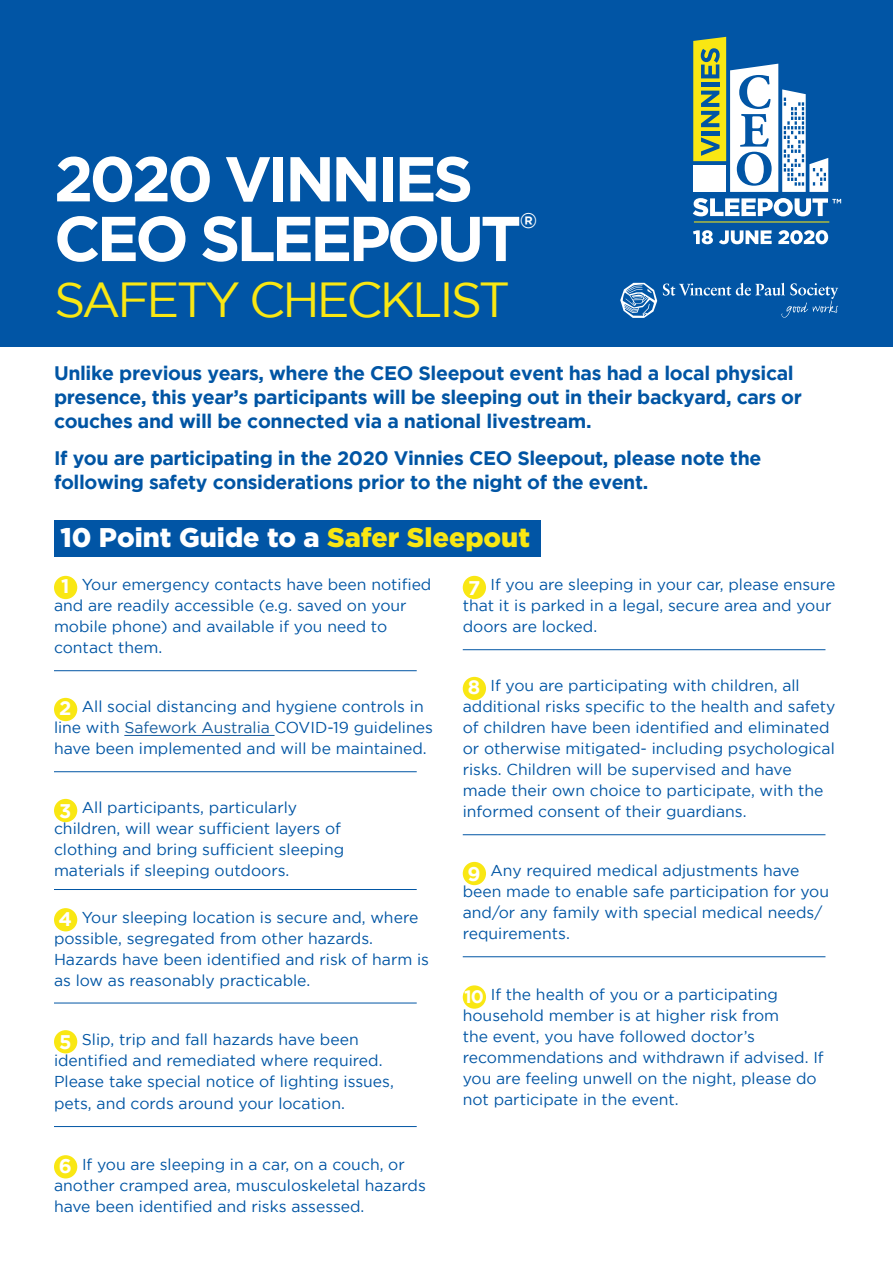
<style>
.page{position:relative;width:893px;height:1263px;background:#fff}
.page>*{position:absolute;margin:0;border:0;box-sizing:border-box;transform-origin:0 0}
.t1{font:700 63.15px/59.7px "Gotham";letter-spacing:-.06em;color:#fff}
.t2{font:49.2px "Gotham";letter-spacing:-.06em;color:#f9e713}
.t3{font:900 27px "Gotham";color:#fff}
.t4{font:700 21px "Gotham";color:#fff}
.t5{font:700 19.65px "Gotham";color:#fff}
.t6{font:700 19.5px/24px "Gotham";letter-spacing:-.02em;color:#0155a4}
.t7{font:700 18px "Gotham";color:#fff}
.t8{font:15.75px/21px "Gotham";color:#0155a4}
.s1{color:#f9e713}
.s2{color:#175d9e}
</style>
<div class="page">
<div style="left:0;top:0;width:893px;height:347px;background:#0155a5"></div>
<svg style="left:620px;top:283px;width:37px;height:35px"></svg>
<svg style="left:663px;top:283px;width:175px;height:35px"></svg>
<svg style="left:693px;top:198px;width:148px;height:18px"></svg>
<svg style="left:693px;top:37px;width:135px;height:155px"></svg>
<hr style="left:694px;top:221px;width:135px;height:1px;background:#f9e713">
<svg style="left:693px;top:230px;width:20px;height:14px"></svg>
<svg style="left:719px;top:230px;width:53px;height:14px"></svg>
<svg style="left:778px;top:230px;width:50px;height:14px"></svg>
<hr style="left:124px;top:735px;width:151px;height:1px;background:#175d9e">
<div style="left:54px;top:576px;width:23px;height:23px;background:#f9e713;border-radius:50%"></div>
<hr style="left:54px;top:670px;width:363px;height:1px;background:#0155a4">
<div style="left:54px;top:698px;width:23px;height:23px;background:#f9e713;border-radius:50%"></div>
<hr style="left:54px;top:771px;width:363px;height:1px;background:#0155a4">
<div style="left:54px;top:799px;width:23px;height:23px;background:#f9e713;border-radius:50%"></div>
<hr style="left:54px;top:889px;width:363px;height:1px;background:#0155a4">
<div style="left:54px;top:908px;width:23px;height:23px;background:#f9e713;border-radius:50%"></div>
<hr style="left:54px;top:1003px;width:363px;height:1px;background:#0155a4">
<div style="left:54px;top:1030px;width:23px;height:23px;background:#f9e713;border-radius:50%"></div>
<hr style="left:54px;top:1126px;width:363px;height:1px;background:#0155a4">
<div style="left:54px;top:1155px;width:23px;height:23px;background:#f9e713;border-radius:50%"></div>
<div style="left:463px;top:576px;width:23px;height:23px;background:#f9e713;border-radius:50%"></div>
<hr style="left:463px;top:649px;width:362px;height:1px;background:#0155a4">
<div style="left:463px;top:677px;width:23px;height:23px;background:#f9e713;border-radius:50%"></div>
<hr style="left:463px;top:834px;width:362px;height:1px;background:#0155a4">
<div style="left:463px;top:862px;width:23px;height:23px;background:#f9e713;border-radius:50%"></div>
<hr style="left:463px;top:956px;width:362px;height:1px;background:#0155a4">
<div style="left:463px;top:985px;width:23px;height:24px;background:#f9e713;border-radius:50%"></div>
<div style="left:54px;top:520px;width:486px;height:36px;background:#0155a5"></div>
<p class="t1" style="left:54px;top:148px;width:469px">2020 VINNIES<br>CEO SLEEPOUT</p>
<p class="t4" style="left:520px;top:208px;width:19px">®</p>
<p class="t2" style="left:54px;top:272px;width:458px">SAFETY CHECKLIST</p>
<p class="t6" style="left:54px;top:361px;width:749px">Unlike previous years, where the CEO Sleepout event has had a local physical presence, this year’s participants will be sleeping out in their backyard, cars or couches and will be connected via a national livestream.</p>
<p class="t6" style="left:54px;top:445px;width:709px">If you are participating in the 2020 Vinnies CEO Sleepout, please note the following safety considerations prior to the night of the event.</p>
<p class="t3" style="left:60px;top:522px;width:471px">10 Point Guide to a <span class="s1">Safer Sleepout</span></p>
<p class="t8" style="left:54px;top:574px;width:379px;text-indent:28px">Your emergency contacts have been notified and are readily accessible (e.g. saved on your mobile phone) and available if you need to contact them.</p>
<p class="t5" style="left:61px;top:575px;width:10px">1</p>
<p class="t8" style="left:54px;top:696px;width:380px;text-indent:28px">All social distancing and hygiene controls in line with <span class="s2">Safework Australia</span> COVID-19 guidelines have been implemented and will be maintained.</p>
<p class="t5" style="left:59px;top:697px;width:14px">2</p>
<p class="t8" style="left:54px;top:797px;width:292px;text-indent:28px">All participants, particularly children, will wear sufficient layers of clothing and bring sufficient sleeping materials if sleeping outdoors.</p>
<p class="t5" style="left:59px;top:907px;width:15px">4</p>
<p class="t5" style="left:59px;top:800px;width:14px">3</p>
<p class="t8" style="left:54px;top:906px;width:377px;text-indent:28px">Your sleeping location is secure and, where possible, segregated from other hazards.<br>Hazards have been identified and risk of harm is as low as reasonably practicable.</p>
<p class="t8" style="left:54px;top:1028px;width:341px;text-indent:28px">Slip, trip and fall hazards have been identified and remediated where required.<br>Please take special notice of lighting issues,</p>
<p class="t8" style="left:54px;top:1093px;width:292px">pets, and cords around your location.</p>
<p class="t5" style="left:59px;top:1031px;width:14px">5</p>
<p class="t8" style="left:54px;top:1153px;width:373px;text-indent:28px">If you are sleeping in a car, on a couch, or another cramped area, musculoskeletal hazards have been identified and risks assessed.</p>
<p class="t5" style="left:59px;top:1154px;width:15px">6</p>
<p class="t8" style="left:463px;top:574px;width:374px;text-indent:28px">If you are sleeping in your car, please ensure that it is parked in a legal, secure area and your doors are locked.</p>
<p class="t5" style="left:468px;top:577px;width:14px">7</p>
<p class="t8" style="left:463px;top:675px;width:374px;text-indent:28px">If you are participating with children, all additional risks specific to the health and safety of children have been identified and eliminated or otherwise mitigated- including psychological risks. Children will be supervised and have made their own choice to participate, with the informed consent of their guardians.</p>
<p class="t5" style="left:468px;top:676px;width:14px">8</p>
<p class="t8" style="left:463px;top:860px;width:368px;text-indent:28px">Any required medical adjustments have been made to enable safe participation for you and/or any family with special medical needs/ requirements.</p>
<p class="t5" style="left:468px;top:863px;width:15px">9</p>
<p class="t8" style="left:463px;top:983px;width:362px;text-indent:28px">If the health of you or a participating household member is at higher risk from<br>the event, you have followed doctor’s recommendations and withdrawn if advised. If you are feeling unwell on the night, please do not participate in the event.</p>
<p class="t7" style="left:464px;top:986px;width:21px">10</p>
</div>
